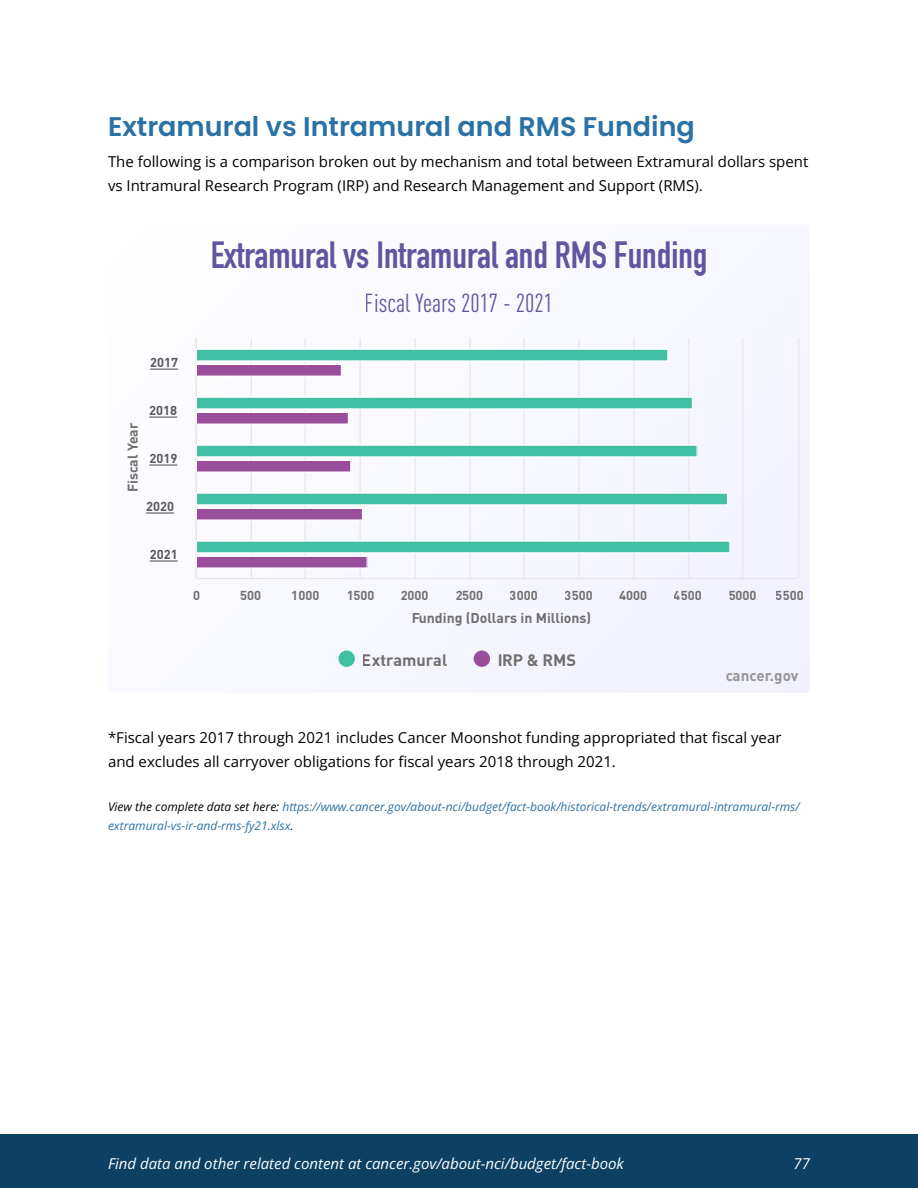
<style>
.page{position:relative;width:918px;height:1188px;background:#fff}
.page>*{position:absolute;margin:0;border:0;box-sizing:border-box;transform-origin:0 0}
.t1{font:700 37.5px "DIN Condensed";color:#62559f}
.t2{font:600 27px "Poppins";color:#2a72a5}
.t3{font:25.8px "DIN Cond";color:#62559f}
.t4{font:700 16.35px "DIN";color:#706f6f}
.t5{font:700 15.15px "DIN";color:#959595}
.body{font:15px/24px "Open Sans";color:#000}
.t6{font:italic 15px "Open Sans";color:#fff}
.t7{font:700 14.1px "DIN";color:#706f6f}
.t8{font:700 12.9px "DIN";color:#706f6f}
.t9{font:700 12.9px "DIN";color:#58595b}
.note_text{font:italic 12px/19.5px "Open Sans";color:#2a72a5}
.s1{color:#000}
</style>
<div class="page">
<div style="left:149px;top:338px;width:661px;height:354px;background:#f6f6ff"></div>
<hr style="left:251px;top:338px;width:1px;height:240px;background:#e6e6e6">
<hr style="left:305px;top:338px;width:1px;height:240px;background:#e6e6e6">
<hr style="left:360px;top:338px;width:1px;height:240px;background:#e6e6e6">
<hr style="left:415px;top:338px;width:1px;height:240px;background:#e6e6e6">
<hr style="left:470px;top:338px;width:1px;height:240px;background:#e6e6e6">
<hr style="left:523px;top:338px;width:2px;height:240px;background:#e6e6e6">
<hr style="left:578px;top:338px;width:2px;height:240px;background:#e6e6e6">
<hr style="left:633px;top:338px;width:1px;height:240px;background:#e6e6e6">
<hr style="left:688px;top:338px;width:1px;height:240px;background:#e6e6e6">
<hr style="left:742px;top:338px;width:1px;height:240px;background:#e6e6e6">
<hr style="left:798px;top:338px;width:1px;height:240px;background:#e6e6e6">
<hr style="left:196px;top:338px;width:1px;height:240px;background:#e6e6e6">
<hr style="left:197px;top:578px;width:601px;height:1px;background:#e6e6e6">
<svg style="left:197px;top:349px;width:471px;height:28px"></svg>
<svg style="left:197px;top:397px;width:496px;height:28px"></svg>
<svg style="left:197px;top:445px;width:501px;height:28px"></svg>
<svg style="left:197px;top:493px;width:531px;height:28px"></svg>
<svg style="left:197px;top:541px;width:533px;height:28px"></svg>
<div style="left:338px;top:651px;width:17px;height:16px;background:#40bfa2;border-radius:50%"></div>
<div style="left:474px;top:651px;width:16px;height:16px;background:#984e9b;border-radius:50%"></div>
<svg style="left:150px;top:369px;width:28px;height:1px"></svg>
<svg style="left:149px;top:417px;width:28px;height:1px"></svg>
<hr style="left:149px;top:464px;width:28px;height:2px;background:#58595b">
<hr style="left:146px;top:512px;width:28px;height:2px;background:#58595b">
<hr style="left:150px;top:560px;width:28px;height:2px;background:#58595b">
<div style="left:0;top:1134px;width:918px;height:54px;background:#0c4163"></div>
<h2 class="t2" style="left:108px;top:111px;width:588px">Extramural vs Intramural and RMS Funding</h2>
<p class="body" style="left:108px;top:149px;width:702px">The following is a comparison broken out by mechanism and total between Extramural dollars spent vs Intramural Research Program (IRP) and Research Management and Support (RMS).</p>
<h1 class="t1" style="left:210px;top:230px;width:499px">Extramural vs Intramural and RMS Funding</h1>
<h3 class="t3" style="left:365px;top:288px;width:190px">Fiscal Years 2017 - 2021</h3>
<p class="t7" style="left:124px;top:492px;width:71px;rotate:-90deg">Fiscal Year</p>
<p class="t9" style="left:150px;top:354px;width:29px">2017</p>
<p class="t9" style="left:149px;top:402px;width:29px">2018</p>
<p class="t9" style="left:149px;top:450px;width:29px">2019</p>
<p class="t9" style="left:146px;top:498px;width:29px">2020</p>
<p class="t9" style="left:150px;top:546px;width:29px">2021</p>
<p class="t8" style="left:193px;top:587px;width:8px">0</p>
<p class="t8" style="left:240px;top:587px;width:22px">500</p>
<p class="t8" style="left:292px;top:587px;width:29px">1000</p>
<p class="t8" style="left:347px;top:587px;width:29px">1500</p>
<p class="t8" style="left:400px;top:587px;width:29px">2000</p>
<p class="t8" style="left:455px;top:587px;width:29px">2500</p>
<p class="t8" style="left:510px;top:587px;width:29px">3000</p>
<p class="t8" style="left:565px;top:587px;width:29px">3500</p>
<p class="t8" style="left:619px;top:587px;width:29px">4000</p>
<p class="t8" style="left:674px;top:587px;width:29px">4500</p>
<p class="t8" style="left:728px;top:587px;width:29px">5000</p>
<p class="t8" style="left:776px;top:587px;width:29px">5500</p>
<p class="t7" style="left:411px;top:609px;width:182px">Funding (Dollars in Millions)</p>
<p class="t4" style="left:362px;top:649px;width:87px">Extramural</p>
<p class="t4" style="left:497px;top:649px;width:81px">IRP &amp; RMS</p>
<p class="t5" style="left:725px;top:666px;width:74px">cancer.gov</p>
<p class="body" style="left:108px;top:725px;width:675px">*Fiscal years 2017 through 2021 includes Cancer Moonshot funding appropriated that fiscal year and excludes all carryover obligations for fiscal years 2018 through 2021.</p>
<p class="note_text" style="left:108px;top:796px;width:693px"><span class="s1">View the complete data set here:</span> https://www.cancer.gov/about-nci/budget/fact-book/historical-trends/extramural-intramural-rms/ extramural-vs-ir-and-rms-fy21.xlsx<span class="s1">.</span></p>
<p class="t6" style="left:108px;top:1153px;width:517px">Find data and other related content at cancer.gov/about-nci/budget/fact-book</p>
<p class="t6" style="left:793px;top:1153px;width:18px">77</p>
</div>
